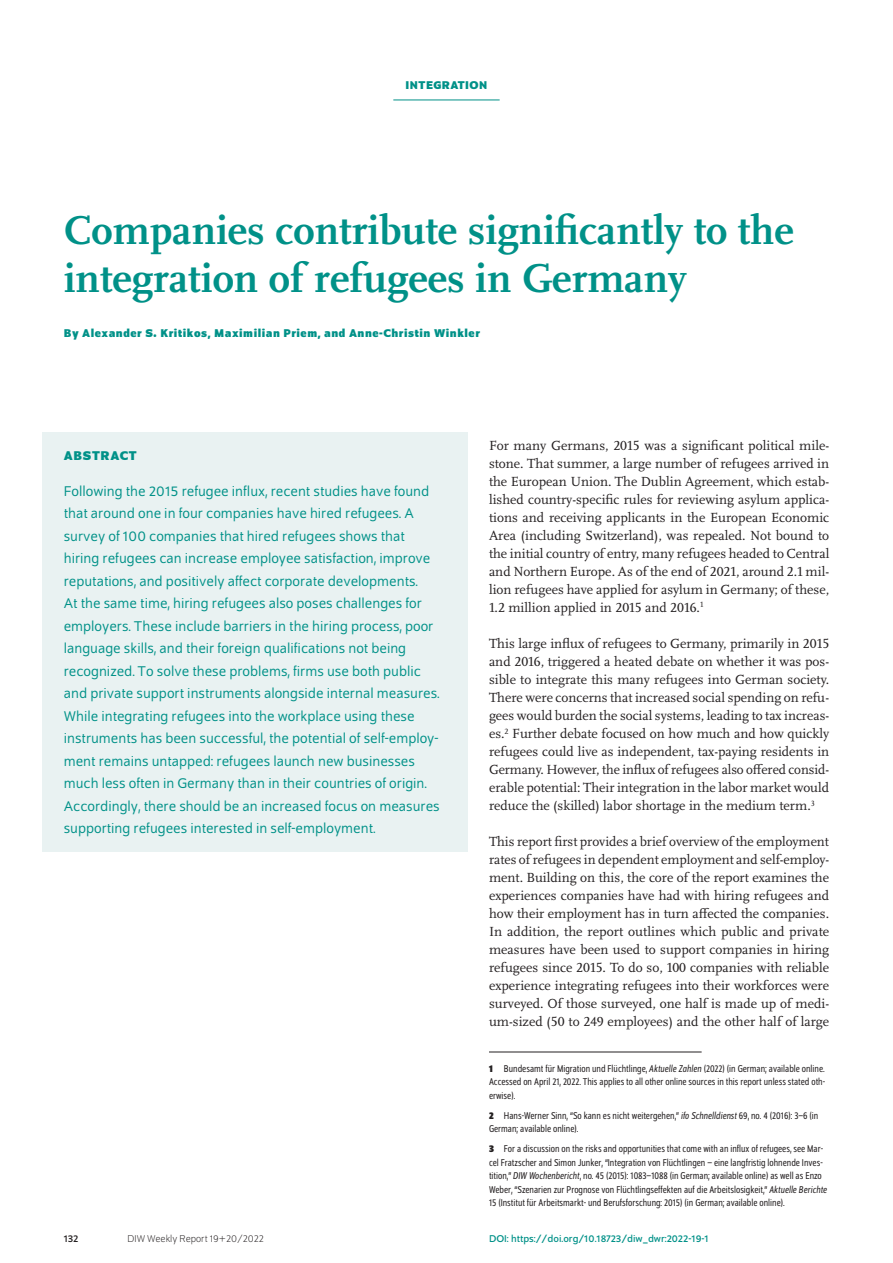
<style>
.page{position:relative;width:893px;height:1263px;background:#fff}
.page>*{position:absolute;margin:0;border:0;box-sizing:border-box;transform-origin:0 0}
.t1{font:700 42px/48px "Scala Pro";color:#009188}
.t2{font:15px/22.5px "Schumpeter Blond";color:#009188}
.t3{font:13.8px/18px "Scala Pro";color:#231f20;text-align:justify}
.t4{font:700 13.5px "Schumpeter";letter-spacing:.05em;color:#009188}
.t5{font:700 12px "Schumpeter";letter-spacing:.04em;color:#009188}
.t6{font:semi-condensed 10.5px/13.5px "Schumpeter Blond";color:#231f20}
.t7{font:10.5px "Schumpeter";color:#009188}
.t8{font:300 10.5px "Schumpeter";color:#231f20}
.t9{font:10.5px "Schumpeter";color:#231f20}
.s1{font-family:"Schumpeter";font-weight:700}
.s2{font-style:italic}
</style>
<div class="page">
<hr style="left:393px;top:100px;width:107px;height:1px;background:#009188">
<div style="left:43px;top:432px;width:425px;height:419px;background:#e9f2f2"></div>
<hr style="left:489px;top:1051px;width:213px;height:1px;background:#231f20">
<p class="t5" style="left:406px;top:79px;width:83px">INTEGRATION</p>
<h1 class="t1" style="left:64px;top:203px;width:731px">Companies contribute significantly to the integration of refugees in Germany</h1>
<p class="t5" style="left:64px;top:326px;width:418px">By Alexander S. Kritikos, Maximilian Priem, and Anne-Christin Winkler</p>
<p class="t4" style="left:64px;top:448px;width:75px">ABSTRACT</p>
<p class="t2" style="left:64px;top:480px;width:378px">Following the 2015 refugee influx, recent studies have found that around one in four companies have hired refugees. A survey of 100 companies that hired refugees shows that hiring refugees can increase employee satisfaction, improve reputations, and positively affect corporate developments.<br>At the same time, hiring refugees also poses challenges for employers. These include barriers in the hiring process, poor language skills, and their foreign qualifications not being recognized. To solve these problems, firms use both public and private support instruments alongside internal measures.<br>While integrating refugees into the workplace using these instruments has been successful, the potential of self-employ&shy;ment remains untapped: refugees launch new businesses much less often in Germany than in their countries of origin.<br>Accordingly, there should be an increased focus on measures supporting refugees interested in self-employment.</p>
<p class="t9" style="left:64px;top:1233px;width:16px">132</p>
<p class="t8" style="left:128px;top:1234px;width:138px">DIW Weekly Report 19+20/2022</p>
<p class="t3" style="left:489px;top:436px;width:342px">For many Germans, 2015 was a significant political mile&shy;stone. That summer, a large number of refugees arrived in the European Union. The Dublin Agreement, which estab&shy;lished country-specific rules for reviewing asylum applica&shy;tions and receiving applicants in the European Economic Area (including Switzerland), was repealed. Not bound to the initial country of entry, many refugees headed to Central and Northern Europe. As of the end of 2021, around 2.1 mil&shy;lion refugees have applied for asylum in Germany; of these, 1.2 million applied in 2015 and 2016.<sup>1</sup></p>
<p class="t3" style="left:489px;top:634px;width:342px">This large influx of refugees to Germany, primarily in 2015 and 2016, triggered a heated debate on whether it was pos&shy;sible to integrate this many refugees into German society.<br>There were concerns that increased social spending on refu&shy;gees would burden the social systems, leading to tax increas&shy;es.<sup>2</sup> Further debate focused on how much and how quickly refugees could live as independent, tax-paying residents in Germany. However, the influx of refugees also offered consid&shy;erable potential: Their integration in the labor market would reduce the (skilled) labor shortage in the medium term.<sup>3</sup></p>
<p class="t3" style="left:489px;top:832px;width:342px">This report first provides a brief overview of the employment rates of refugees in dependent employment and self-employ&shy;ment. Building on this, the core of the report examines the experiences companies have had with hiring refugees and how their employment has in turn affected the companies.<br>In addition, the report outlines which public and private measures have been used to support companies in hiring refugees since 2015. To do so, 100 companies with reliable experience integrating refugees into their workforces were surveyed. Of those surveyed, one half is made up of medi&shy;um-sized (50 to 249 employees) and the other half of large</p>
<p class="t6" style="left:489px;top:1062px;width:338px;text-align:justify"><span class="s1">1</span> Bundesamt für Migration und Flüchtlinge, <span class="s2">Aktuelle Zahlen</span> (2022) (in German; available online.<br>Accessed on April 21, 2022. This applies to all other online sources in this report unless stated oth&shy;erwise).</p>
<p class="t6" style="left:489px;top:1109px;width:331px"><span class="s1">2</span> Hans-Werner Sinn, “So kann es nicht weitergehen,” <span class="s2">ifo Schnelldienst</span> 69, no. 4 (2016): 3–6 (in<br>German; available online).</p>
<p class="t6" style="left:489px;top:1142px;width:340px"><span class="s1">3</span> For a discussion on the risks and opportunities that come with an influx of refugees, see Mar&shy;cel Fratzscher and Simon Junker, “Integration von Flüchtlingen – eine langfristig lohnende Inves&shy;tition,” <span class="s2">DIW Wochenbericht</span>, no. 45 (2015): 1083–1088 (in German; available online) as well as Enzo Weber, “Szenarien zur Prognose von Flüchtlingseffekten auf die Arbeitslosigkeit,” <span class="s2">Aktuelle Berichte </span>15 (Institut für Arbeitsmarkt- und Berufsforschung: 2015) (in German; available online).</p>
<p class="t7" style="left:489px;top:1233px;width:221px">DOI: https://doi.org/10.18723/diw_dwr:2022-19-1</p>
</div>
